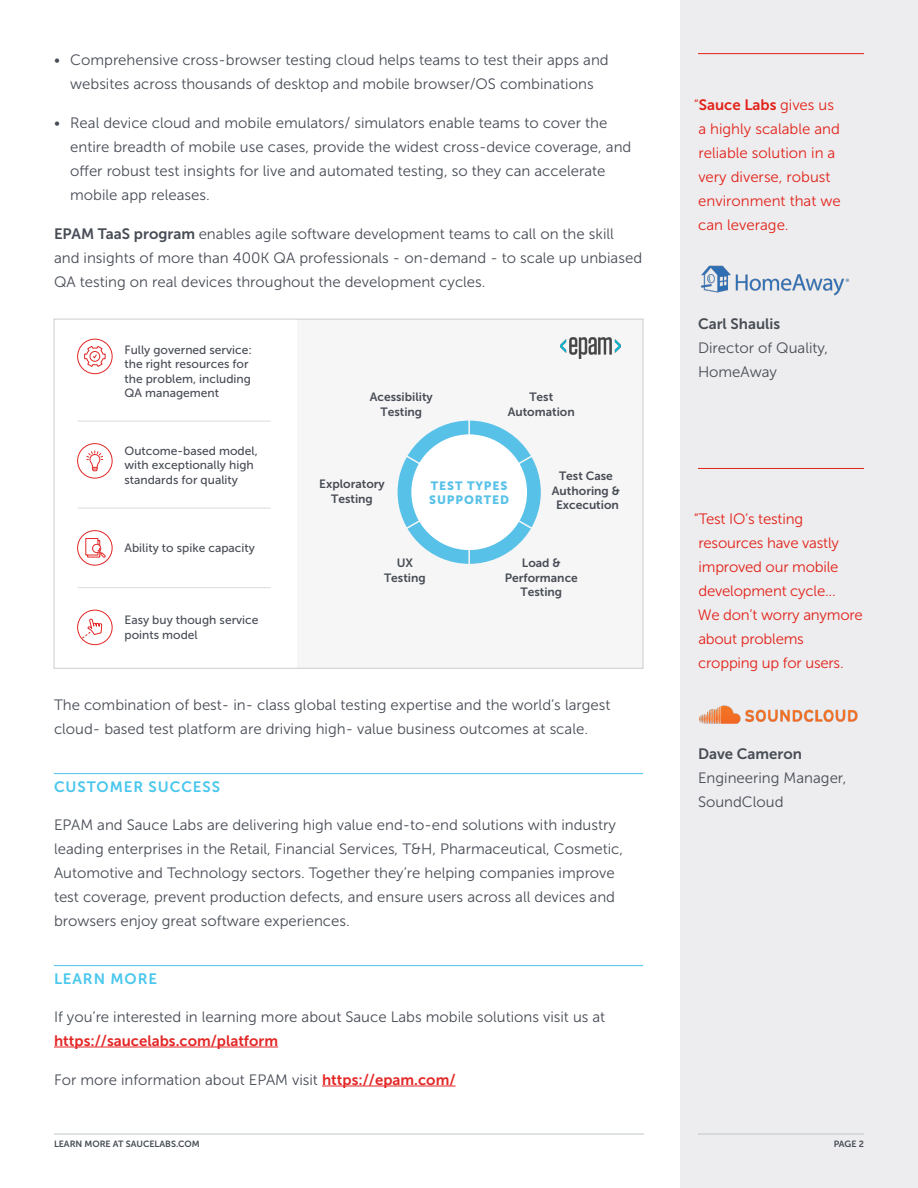
<style>
.page{position:relative;width:918px;height:1188px;background:#fff}
.page>*{position:absolute;margin:0;border:0;box-sizing:border-box;transform-origin:0 0}
.body{font:15px/24px "Museo Sans 300";color:#474c55}
.t1{font:15px/24px "Museo Sans 300";letter-spacing:-.015em;color:#e2231a}
.t2{font:15px "Museo Sans 700";letter-spacing:.06em;color:#49c7ed}
.t3{font:12px/14.4px "Museo Sans 500";color:#484c55}
.t4{font:12px/14.4px "Museo Sans 700";color:#484c55;text-align:center}
.t5{font:12px/14.4px "Museo Sans 900";letter-spacing:.075em;color:#58c1e8}
.t6{font:9px "Museo Sans 700";letter-spacing:-.005em;color:#474c55}
.s1{font-family:"Museo Sans 700"}
.s2{font-family:"Museo Sans 700";color:#e32726}
</style>
<div class="page">
<div style="left:680px;top:0;width:238px;height:1188px;background:#ededef"></div>
<hr style="left:54px;top:1134px;width:590px;height:1px;background:#c1c7c6">
<hr style="left:698px;top:1134px;width:166px;height:1px;background:#c1c7c6">
<hr style="left:54px;top:773px;width:589px;height:1px;background:#49c7ed">
<hr style="left:54px;top:965px;width:589px;height:1px;background:#49c7ed">
<hr style="left:54px;top:1047px;width:224px;height:1px;background:#e32726">
<hr style="left:322px;top:1086px;width:134px;height:1px;background:#e32726">
<hr style="left:698px;top:53px;width:166px;height:1px;background:#e2231a">
<hr style="left:698px;top:468px;width:166px;height:1px;background:#e2231a">
<img style="left:700px;top:265px;width:150px;height:31px">
<img style="left:699px;top:705px;width:159px;height:19px">
<div style="left:297px;top:319px;width:346px;height:349px;background:#f6f6f7"></div>
<img style="left:560px;top:337px;width:61px;height:22px">
<div style="left:77px;top:339px;width:36px;height:35px;border:1px solid #e12726;border-radius:50%"></div>
<svg style="left:84px;top:346px;width:22px;height:21px"></svg>
<div style="left:90px;top:351px;width:10px;height:11px;border:1px solid #e12726;border-radius:50%"></div>
<div style="left:398px;top:421px;width:143px;height:143px;background:#58c1e8;border-radius:50%"></div>
<hr style="left:468px;top:402px;width:2px;height:180px;background:#f6f6f7">
<svg style="left:397px;top:445px;width:144px;height:94px"></svg>
<div style="left:411px;top:434px;width:116px;height:116px;background:#fff;border-radius:50%"></div>
<hr style="left:78px;top:421px;width:193px;height:1px;background:#dadbdd">
<hr style="left:78px;top:508px;width:193px;height:1px;background:#dadbdd">
<hr style="left:78px;top:587px;width:193px;height:1px;background:#dadbdd">
<div style="left:77px;top:443px;width:36px;height:36px;border:1px solid #e12726;border-radius:50%"></div>
<svg style="left:86px;top:451px;width:18px;height:21px"></svg>
<div style="left:77px;top:530px;width:36px;height:36px;border:1px solid #e12726;border-radius:50%"></div>
<svg style="left:85px;top:538px;width:21px;height:20px"></svg>
<div style="left:77px;top:610px;width:36px;height:35px;border:1px solid #e12726;border-radius:50%"></div>
<svg style="left:81px;top:618px;width:21px;height:21px"></svg>
<p class="body" style="left:54px;top:48px;width:556px;text-align:center">• Comprehensive cross-browser testing cloud helps teams to test their apps and websites across thousands of desktop and mobile browser/OS combinations</p>
<p class="body" style="left:70px;top:111px;width:563px;text-indent:-16px">• Real device cloud and mobile emulators/ simulators enable teams to cover the entire breadth of mobile use cases, provide the widest cross-device coverage, and offer robust test insights for live and automated testing, so they can accelerate mobile app releases.</p>
<p class="body" style="left:54px;top:222px;width:590px"><span class="s1">EPAM TaaS program</span> enables agile software development teams to call on the skill and insights of more than 400K QA professionals - on-demand - to scale up unbiased<br>QA testing on real devices throughout the development cycles.</p>
<p class="t3" style="left:124px;top:342px;width:129px">Fully governed service: the right resources for the problem, including<br>QA management</p>
<p class="t3" style="left:124px;top:443px;width:135px">Outcome-based model, with exceptionally high standards for quality</p>
<p class="t3" style="left:124px;top:540px;width:132px">Ability to spike capacity</p>
<p class="t3" style="left:124px;top:613px;width:135px">Easy buy though service points model</p>
<p class="t4" style="left:370px;top:390px;width:64px">Acessibility<br>Testing</p>
<p class="t4" style="left:508px;top:390px;width:69px">Test<br>Automation</p>
<p class="t4" style="left:319px;top:477px;width:67px">Exploratory<br>Testing</p>
<p class="t5" style="left:429px;top:479px;width:81px">TEST TYPES<br>SUPPORTED</p>
<p class="t4" style="left:552px;top:469px;width:70px">Test Case<br>Authoring &amp;<br>Excecution</p>
<p class="t4" style="left:384px;top:556px;width:43px">UX<br>Testing</p>
<p class="t4" style="left:505px;top:556px;width:75px">Load &amp;<br>Performance<br>Testing</p>
<p class="body" style="left:54px;top:693px;width:558px">The combination of best- in- class global testing expertise and the world’s largest cloud- based test platform are driving high- value business outcomes at scale.</p>
<h3 class="t2" style="left:54px;top:778px;width:168px">CUSTOMER SUCCESS</h3>
<p class="body" style="left:54px;top:812px;width:571px">EPAM and Sauce Labs are delivering high value end-to-end solutions with industry leading enterprises in the Retail, Financial Services, T&amp;H, Pharmaceutical, Cosmetic, Automotive and Technology sectors. Together they’re helping companies improve test coverage, prevent production defects, and ensure users across all devices and browsers enjoy great software experiences.</p>
<h3 class="t2" style="left:54px;top:970px;width:105px">LEARN MORE</h3>
<p class="body" style="left:54px;top:1004px;width:553px">If you’re interested in learning more about Sauce Labs mobile solutions visit us at <span class="s2">https://saucelabs.com/platform</span></p>
<p class="body" style="left:54px;top:1067px;width:403px">For more information about EPAM visit <span class="s2">https://epam.com/</span></p>
<p class="t1" style="left:694px;top:92px;width:148px">“<span class="s1">Sauce Labs</span> gives us a highly scalable and reliable solution in a very diverse, robust environment that we can leverage.</p>
<p class="body" style="left:698px;top:312px;width:132px"><span class="s1">Carl Shaulis<br></span>Director of Quality,<br>HomeAway</p>
<p class="t1" style="left:694px;top:507px;width:170px">“Test IO’s testing resources have vastly improved our mobile development cycle...<br>We don’t worry anymore about problems cropping up for users.</p>
<p class="body" style="left:698px;top:742px;width:150px"><span class="s1">Dave Cameron<br></span>Engineering Manager,<br>SoundCloud</p>
<p class="t6" style="left:54px;top:1139px;width:147px">LEARN MORE AT SAUCELABS.COM</p>
<p class="t6" style="left:834px;top:1139px;width:32px">PAGE 2</p>
</div>
